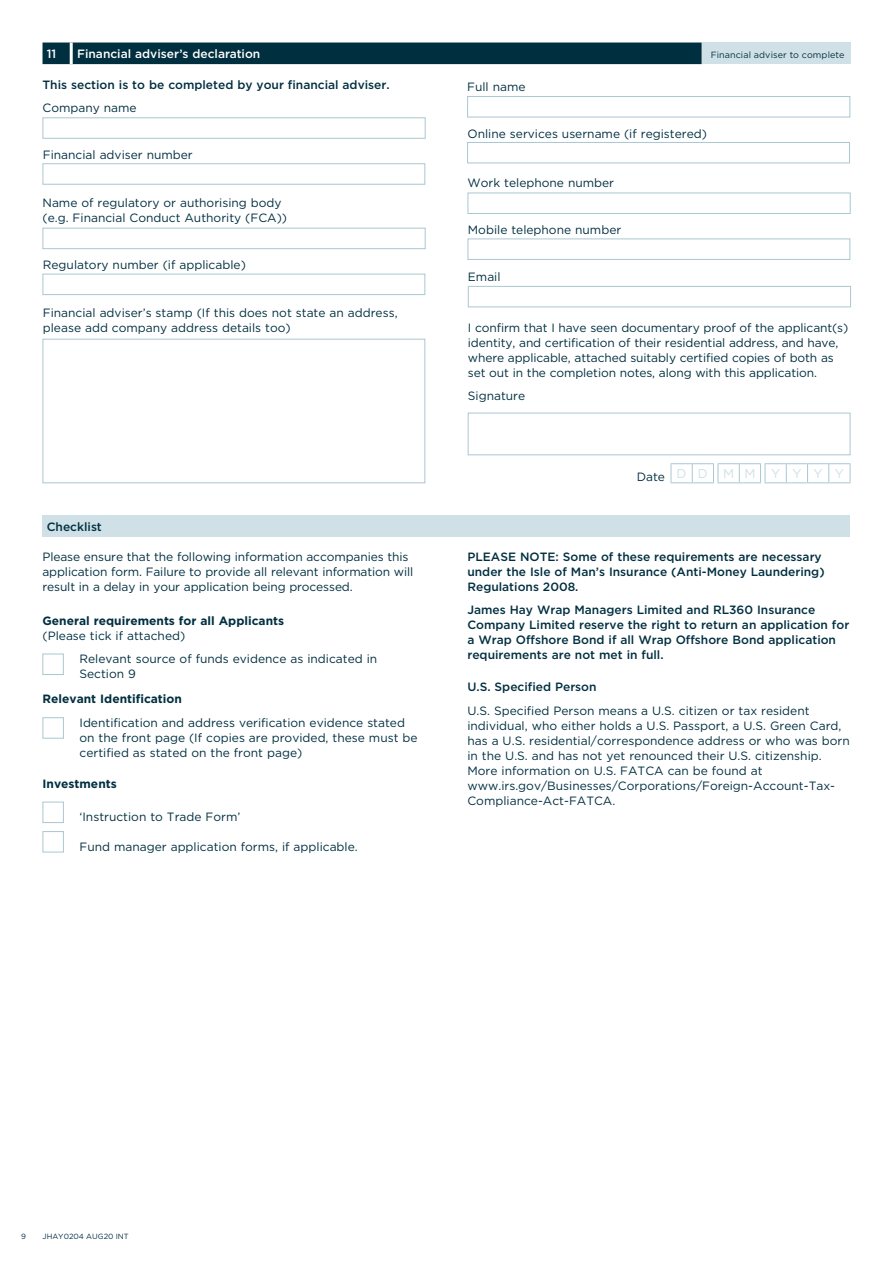
<style>
.page{position:relative;width:893px;height:1263px;background:#fff}
.page>*{position:absolute;margin:0;border:0;box-sizing:border-box;transform-origin:0 0}
.t1{font:12.75px "Gotham";letter-spacing:.95em;color:#d0e0e7}
.t2{font:12px/15px "Gotham";color:#002f40}
.t3{font:500 12px/15px "Gotham";color:#002f40}
.t4{font:700 12px "Gotham";color:#002f40}
.t5{font:500 12px "Gotham";color:#fff}
.t6{font:9px "Gotham";letter-spacing:.01em;color:#002f40}
.t7{font:7.5px "Gotham";color:#002f40}
</style>
<div class="page">
<div style="left:43px;top:43px;width:659px;height:21px;background:#002f40"></div>
<div style="left:702px;top:43px;width:148px;height:21px;background:#d0e0e7"></div>
<hr style="left:70px;top:43px;width:3px;height:21px;background:#fff">
<div style="left:43px;top:117px;width:383px;height:22px;background:#fff;border:1px solid #aac7d2"></div>
<div style="left:43px;top:163px;width:382px;height:22px;background:#fff;border:1px solid #aac7d2"></div>
<div style="left:43px;top:228px;width:383px;height:21px;background:#fff;border:1px solid #aac7d2"></div>
<div style="left:43px;top:274px;width:382px;height:21px;background:#fff;border:1px solid #aac7d2"></div>
<div style="left:43px;top:339px;width:382px;height:144px;background:#fff;border:1px solid #aac7d2"></div>
<div style="left:467px;top:96px;width:383px;height:21px;background:#fff;border:1px solid #aac7d2"></div>
<div style="left:467px;top:142px;width:383px;height:21px;background:#fff;border:1px solid #aac7d2"></div>
<div style="left:468px;top:193px;width:383px;height:21px;background:#fff;border:1px solid #aac7d2"></div>
<div style="left:468px;top:239px;width:382px;height:21px;background:#fff;border:1px solid #aac7d2"></div>
<div style="left:468px;top:286px;width:383px;height:21px;background:#fff;border:1px solid #aac7d2"></div>
<div style="left:468px;top:413px;width:382px;height:42px;background:#fff;border:1px solid #aac7d2"></div>
<svg style="left:671px;top:463px;width:180px;height:20px"></svg>
<div style="left:43px;top:515px;width:807px;height:22px;background:#d0e0e7"></div>
<div style="left:42px;top:654px;width:22px;height:21px;background:#fff;border:1px solid #aac7d2"></div>
<div style="left:43px;top:717px;width:21px;height:21px;background:#fff;border:1px solid #aac7d2"></div>
<div style="left:43px;top:802px;width:21px;height:21px;background:#fff;border:1px solid #aac7d2"></div>
<div style="left:43px;top:831px;width:21px;height:21px;background:#fff;border:1px solid #aac7d2"></div>
<p class="t5" style="left:47px;top:46px;width:11px">11</p>
<p class="t5" style="left:77px;top:46px;width:185px">Financial adviser’s declaration</p>
<p class="t6" style="left:711px;top:49px;width:135px">Financial adviser to complete</p>
<p class="t3" style="left:43px;top:77px;width:349px">This section is to be completed by your financial adviser.</p>
<p class="t2" style="left:467px;top:79px;width:60px">Full name</p>
<p class="t2" style="left:468px;top:126px;width:241px">Online services username (if registered)</p>
<p class="t2" style="left:468px;top:175px;width:148px">Work telephone number</p>
<p class="t2" style="left:468px;top:222px;width:155px">Mobile telephone number</p>
<p class="t2" style="left:468px;top:269px;width:34px">Email</p>
<p class="t2" style="left:43px;top:100px;width:96px">Company name</p>
<p class="t2" style="left:43px;top:147px;width:151px">Financial adviser number</p>
<p class="t2" style="left:43px;top:195px;width:246px">Name of regulatory or authorising body (e.g. Financial Conduct Authority (FCA))</p>
<p class="t2" style="left:43px;top:257px;width:205px">Regulatory number (if applicable)</p>
<p class="t2" style="left:43px;top:305px;width:356px">Financial adviser’s stamp (If this does not state an address, please add company address details too)</p>
<p class="t2" style="left:468px;top:320px;width:382px">I confirm that I have seen documentary proof of the applicant(s) identity, and certification of their residential address, and have, where applicable, attached suitably certified copies of both as set out in the completion notes, along with this application.</p>
<p class="t2" style="left:468px;top:388px;width:59px">Signature</p>
<p class="t3" style="left:47px;top:519px;width:57px">Checklist</p>
<p class="t2" style="left:42px;top:549px;width:372px">Please ensure that the following information accompanies this application form. Failure to provide all relevant information will result in a delay in your application being processed.</p>
<p class="t2" style="left:43px;top:628px;width:144px">(Please tick if attached)</p>
<p class="t4" style="left:43px;top:612px;width:243px">General requirements for all Applicants</p>
<p class="t2" style="left:79px;top:651px;width:299px">Relevant source of funds evidence as indicated in<br>Section 9</p>
<p class="t4" style="left:43px;top:691px;width:141px">Relevant Identification</p>
<p class="t2" style="left:80px;top:715px;width:340px">Identification and address verification evidence stated on the front page (If copies are provided, these must be certified as stated on the front page)</p>
<p class="t4" style="left:43px;top:775px;width:76px">Investments</p>
<p class="t2" style="left:80px;top:809px;width:162px">‘Instruction to Trade Form’</p>
<p class="t2" style="left:80px;top:839px;width:280px">Fund manager application forms, if applicable.</p>
<p class="t1" style="left:637px;top:466px;width:209px"><sub>Date</sub>DD MM YYYY</p>
<p class="t3" style="left:467px;top:549px;width:359px">PLEASE NOTE: Some of these requirements are necessary under the Isle of Man’s Insurance (Anti-Money Laundering)<br>Regulations 2008.</p>
<p class="t3" style="left:467px;top:602px;width:383px">James Hay Wrap Managers Limited and RL360 Insurance Company Limited reserve the right to return an application for a Wrap Offshore Bond if all Wrap Offshore Bond application requirements are not met in full.</p>
<p class="t3" style="left:467px;top:679px;width:131px">U.S. Specified Person</p>
<p class="t2" style="left:467px;top:703px;width:384px">U.S. Specified Person means a U.S. citizen or tax resident individual, who either holds a U.S. Passport, a U.S. Green Card, has a U.S. residential/correspondence address or who was born in the U.S. and has not yet renounced their U.S. citizenship.<br>More information on U.S. FATCA can be found at www.irs.gov/Businesses/Corporations/Foreign-Account-Tax-Compliance-Act-FATCA.</p>
<p class="t7" style="left:21px;top:1232px;width:6px">9</p>
<p class="t7" style="left:43px;top:1232px;width:88px">JHAY0204 AUG20 INT</p>
</div>
